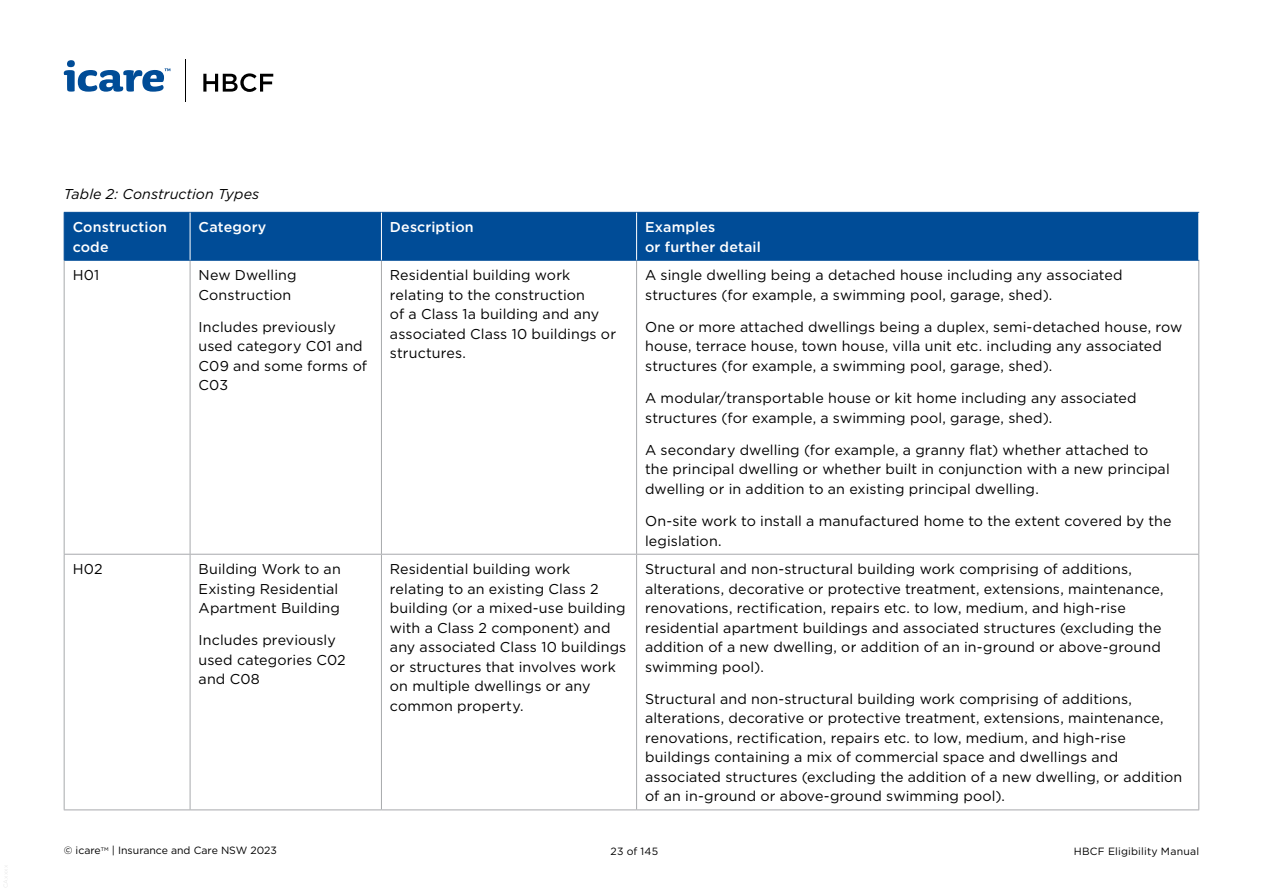
<style>
.page{position:relative;width:1263px;height:893px;background:#fff}
.page>*{position:absolute;margin:0;border:0;box-sizing:border-box;transform-origin:0 0}
.Body_Copy{font:14.25px/19.5px "Gotham";letter-spacing:.01em;color:#000}
.Table_Header{font:500 14.25px/19.5px "Gotham";letter-spacing:.01em;color:#fff}
.Table_Info{font:italic 14.25px "Gotham";letter-spacing:.005em;color:#000}
.t1{font:10.5px "Gotham";letter-spacing:.005em;color:#000}
</style>
<div class="page">
<div style="left:65px;top:213px;width:1133px;height:47px;background:#004c97"></div>
<hr style="left:64px;top:212px;width:126px;height:1px;background:#004c97">
<hr style="left:64px;top:213px;width:1px;height:47px;background:#004c97">
<hr style="left:190px;top:212px;width:191px;height:1px;background:#004c97">
<hr style="left:381px;top:212px;width:256px;height:1px;background:#004c97">
<hr style="left:637px;top:212px;width:562px;height:1px;background:#004c97">
<hr style="left:64px;top:260px;width:126px;height:1px;background:#004c97">
<hr style="left:190px;top:260px;width:191px;height:1px;background:#004c97">
<hr style="left:381px;top:260px;width:256px;height:1px;background:#004c97">
<hr style="left:637px;top:260px;width:562px;height:1px;background:#004c97">
<hr style="left:190px;top:213px;width:1px;height:47px;background:#fff">
<hr style="left:381px;top:213px;width:1px;height:47px;background:#fff">
<hr style="left:636px;top:213px;width:1px;height:47px;background:#fff">
<hr style="left:64px;top:261px;width:1px;height:293px;background:#a7a9ac">
<hr style="left:190px;top:261px;width:1px;height:293px;background:#a7a9ac">
<hr style="left:381px;top:261px;width:1px;height:293px;background:#a7a9ac">
<hr style="left:636px;top:261px;width:1px;height:293px;background:#a7a9ac">
<hr style="left:1198px;top:261px;width:1px;height:293px;background:#a7a9ac">
<hr style="left:64px;top:554px;width:126px;height:1px;background:#a7a9ac">
<hr style="left:64px;top:555px;width:1px;height:254px;background:#a7a9ac">
<hr style="left:190px;top:554px;width:191px;height:1px;background:#a7a9ac">
<hr style="left:190px;top:555px;width:1px;height:254px;background:#a7a9ac">
<hr style="left:381px;top:554px;width:256px;height:1px;background:#a7a9ac">
<hr style="left:381px;top:555px;width:1px;height:254px;background:#a7a9ac">
<hr style="left:637px;top:554px;width:562px;height:1px;background:#a7a9ac">
<hr style="left:636px;top:555px;width:1px;height:254px;background:#a7a9ac">
<hr style="left:1198px;top:555px;width:1px;height:254px;background:#a7a9ac">
<hr style="left:64px;top:809px;width:126px;height:1px;background:#a7a9ac">
<hr style="left:190px;top:809px;width:191px;height:1px;background:#a7a9ac">
<hr style="left:381px;top:809px;width:256px;height:1px;background:#a7a9ac">
<hr style="left:637px;top:809px;width:562px;height:1px;background:#a7a9ac">
<hr style="left:185px;top:60px;width:1px;height:42px;background:#000">
<svg style="left:64px;top:60px;width:106px;height:32px"></svg>
<svg style="left:203px;top:73px;width:70px;height:19px"></svg>
<p class="Table_Info" style="left:64px;top:185px;width:197px">Table 2: Construction Types</p>
<p class="Table_Header" style="left:73px;top:217px;width:96px">Construction code</p>
<p class="Table_Header" style="left:199px;top:217px;width:69px">Category</p>
<p class="Table_Header" style="left:390px;top:217px;width:85px">Description</p>
<p class="Table_Header" style="left:645px;top:217px;width:117px">Examples<br>or further detail</p>
<p class="Body_Copy" style="left:73px;top:265px;width:28px">H01</p>
<p class="Body_Copy" style="left:199px;top:265px;width:100px">New Dwelling<br>Construction</p>
<p class="Body_Copy" style="left:199px;top:317px;width:170px">Includes previously used category C01 and<br>C09 and some forms of<br>C03</p>
<p class="Body_Copy" style="left:390px;top:265px;width:228px">Residential building work relating to the construction<br>of a Class 1a building and any associated Class 10 buildings or structures.</p>
<p class="Body_Copy" style="left:645px;top:265px;width:479px">A single dwelling being a detached house including any associated structures (for example, a swimming pool, garage, shed).</p>
<p class="Body_Copy" style="left:645px;top:317px;width:539px">One or more attached dwellings being a duplex, semi-detached house, row house, terrace house, town house, villa unit etc. including any associated structures (for example, a swimming pool, garage, shed).</p>
<p class="Body_Copy" style="left:645px;top:388px;width:493px">A modular/transportable house or kit home including any associated structures (for example, a swimming pool, garage, shed).</p>
<p class="Body_Copy" style="left:645px;top:440px;width:526px">A secondary dwelling (for example, a granny flat) whether attached to the principal dwelling or whether built in conjunction with a new principal dwelling or in addition to an existing principal dwelling.</p>
<p class="Body_Copy" style="left:645px;top:511px;width:528px">On-site work to install a manufactured home to the extent covered by the legislation.</p>
<p class="Body_Copy" style="left:73px;top:559px;width:31px">H02</p>
<p class="Body_Copy" style="left:199px;top:559px;width:144px">Building Work to an<br>Existing Residential<br>Apartment Building</p>
<p class="Body_Copy" style="left:199px;top:630px;width:149px">Includes previously used categories C02 and C08</p>
<p class="Body_Copy" style="left:390px;top:559px;width:238px">Residential building work relating to an existing Class 2 building (or a mixed-use building with a Class 2 component) and any associated Class 10 buildings or structures that involves work on multiple dwellings or any common property.</p>
<p class="Body_Copy" style="left:645px;top:559px;width:520px">Structural and non-structural building work comprising of additions, alterations, decorative or protective treatment, extensions, maintenance, renovations, rectification, repairs etc. to low, medium, and high-rise residential apartment buildings and associated structures (excluding the addition of a new dwelling, or addition of an in-ground or above-ground swimming pool).</p>
<p class="Body_Copy" style="left:645px;top:689px;width:539px">Structural and non-structural building work comprising of additions, alterations, decorative or protective treatment, extensions, maintenance, renovations, rectification, repairs etc. to low, medium, and high-rise buildings containing a mix of commercial space and dwellings and associated structures (excluding the addition of a new dwelling, or addition of an in-ground or above-ground swimming pool).</p>
<p class="t1" style="left:64px;top:844px;width:215px">© icare<sup>TM</sup> | Insurance and Care NSW 2023</p>
<p class="t1" style="left:610px;top:845px;width:49px">23 of 145</p>
<p class="t1" style="left:1074px;top:845px;width:127px">HBCF Eligibility Manual</p>
</div>
